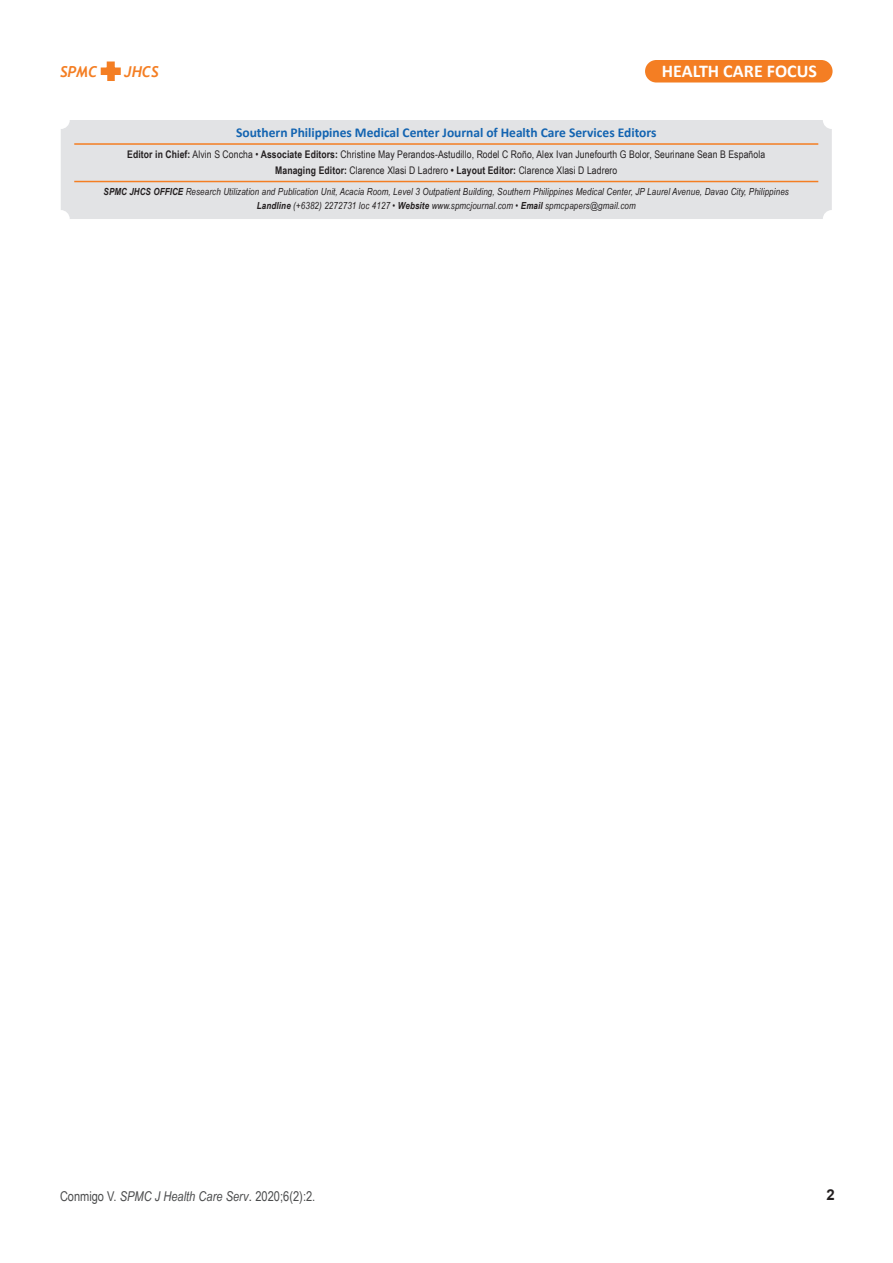
<style>
.page{position:relative;width:893px;height:1263px;background:#fff}
.page>*{position:absolute;margin:0;border:0;box-sizing:border-box;transform-origin:0 0}
.t1{font:700 18px "Calibri";color:#fff}
.t2{font:italic 700 15px "Trebuchet";color:#f47e23}
.t3{font:700 15px "Arial";color:#231f20}
.t4{font:700 13.5px "Calibri";letter-spacing:-.005em;color:#1364b1}
.t5{font:13.5px "Arial Narrow";color:#4b4c4d}
.t6{font:10.5px/16.5px "Arial Narrow";letter-spacing:.01em;color:#231f20;text-align:center}
.t7{font:italic 9.75px/13.5px "Arial Narrow";letter-spacing:.015em;color:#231f20;text-align:center}
.s1{font-weight:700}
.s2{font-style:normal}
.s3{font-style:italic}
.s4{font-family:"Arial"}
</style>
<div class="page">
<svg style="left:100px;top:62px;width:21px;height:19px"></svg>
<div style="left:645px;top:60px;width:187px;height:22px;background:#f47e23;border-radius:11px"></div>
<div style="left:61px;top:120px;width:771px;height:99px;background:#e2e3e5;border-radius:9px"></div>
<hr style="left:74px;top:143px;width:744px;height:2px;background:#f47e23">
<hr style="left:74px;top:181px;width:744px;height:1px;background:#f47e23">
<h2 class="t2" style="left:60px;top:62px;width:39px">SPMC</h2>
<h2 class="t2" style="left:124px;top:62px;width:36px">JHCS</h2>
<h1 class="t1" style="left:662px;top:63px;width:157px">HEALTH CARE FOCUS</h1>
<h3 class="t4" style="left:236px;top:127px;width:422px">Southern Philippines Medical Center Journal of Health Care Services Editors</h3>
<p class="t6" style="left:127px;top:146px;width:639px"><span class="s1">Editor in Chief:</span> Alvin S Concha • <span class="s1">Associate Editors:</span> Christine May Perandos-Astudillo, Rodel C Roño, Alex Ivan Junefourth G Bolor, Seurinane Sean B Española<br><span class="s1">Managing Editor:</span> Clarence Xlasi D Ladrero <span class="s1">• Layout Editor:</span> Clarence Xlasi D Ladrero</p>
<p class="t7" style="left:104px;top:185px;width:687px"><span class="s1">SPMC JHCS OFFICE</span> Research Utilization and Publication Unit, Acacia Room, Level 3 Outpatient Building, Southern Philippines Medical Center, JP Laurel Avenue, Davao City, Philippines<br><span class="s1">Landline</span> (+6382) 2272731 loc 4127 <span class="s2">•</span> <span class="s1">Website</span> www.spmcjournal.com <span class="s2">•</span> <span class="s1">Email</span> spmcpapers@gmail.com</p>
<h3 class="t5" style="left:60px;top:1188px;width:257px">Conmigo V. <span class="s3">SPMC J Health Care Serv</span><span class="s4">.</span> 2020;6(2):2.</h3>
<h2 class="t3" style="left:826px;top:1187px;width:10px">2</h2>
</div>
